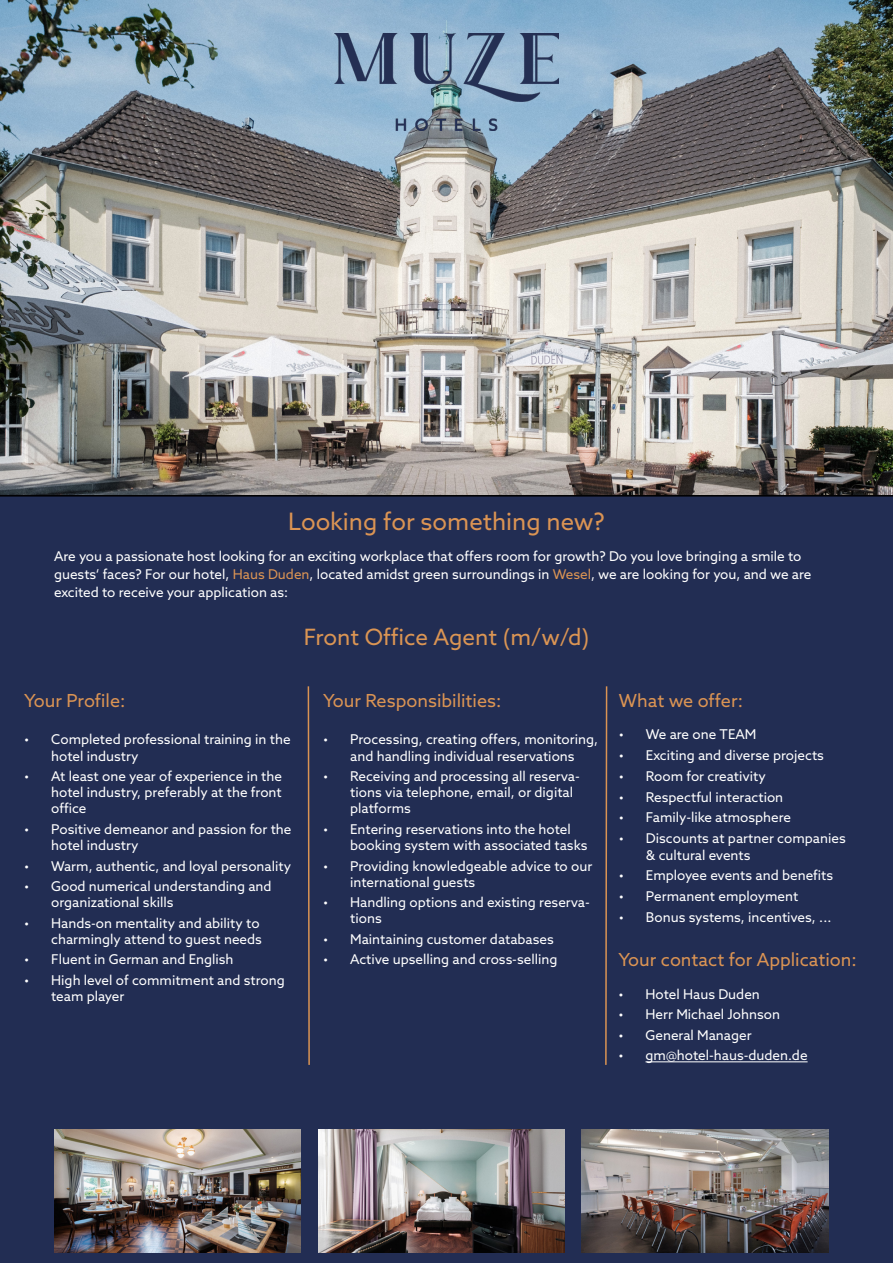
<style>
.page{position:relative;width:893px;height:1263px;background:#fff}
.page>*{position:absolute;margin:0;border:0;box-sizing:border-box;transform-origin:0 0}
.t1{font:24px "Azo Sans";color:#db9453}
.t2{font:22.5px "Azo Sans";color:#db9553}
.t3{font:18px "Azo Sans";color:#db9453}
.t4{font:13.5px/16.2px "Azo Sans";color:#fff}
.s1{color:#db9453}
</style>
<div class="page">
<img style="left:0;top:0;width:893px;height:495px">
<div style="left:0;top:495px;width:893px;height:768px;background:#222d53"></div>
<img style="left:54px;top:1129px;width:247px;height:123px">
<img style="left:318px;top:1129px;width:247px;height:123px">
<svg style="left:307px;top:685px;width:4px;height:381px;background:#665353"></svg>
<svg style="left:604px;top:685px;width:4px;height:381px;background:#665353"></svg>
<hr style="left:645px;top:1061px;width:163px;height:1px;background:#fff">
<img style="left:335px;top:34px;width:223px;height:96px">
<img style="left:582px;top:1129px;width:246px;height:123px">
<h1 class="t1" style="left:288px;top:506px;width:318px">Looking for something new?</h1>
<p class="t4" style="left:54px;top:547px;width:759px;line-height:18px">Are you a passionate host looking for an exciting workplace that offers room for growth? Do you love bringing a smile to guests‘ faces? For our hotel, <span class="s1">Haus Duden</span>, located amidst green surroundings in <span class="s1">Wesel</span>, we are looking for you, and we are excited to receive your application as:</p>
<h2 class="t2" style="left:304px;top:622px;width:287px">Front Office Agent (m/w/d)</h2>
<h3 class="t3" style="left:24px;top:688px;width:103px">Your Profile:</h3>
<p class="t4" style="left:51px;top:731px;width:241px;text-indent:-27px">• Completed professional training in the hotel industry</p>
<p class="t4" style="left:51px;top:768px;width:232px;text-align:justify;text-indent:-27px">• At least one year of experience in the hotel industry, preferably at the front office</p>
<p class="t4" style="left:51px;top:821px;width:242px;text-indent:-27px">• Positive demeanor and passion for the hotel industry</p>
<p class="t4" style="left:24px;top:857px;width:268px">• Warm, authentic, and loyal personality</p>
<p class="t4" style="left:51px;top:878px;width:222px;text-indent:-27px">• Good numerical understanding and organizational skills</p>
<p class="t4" style="left:24px;top:915px;width:239px;text-align:right">• Hands-on mentality and ability to charmingly attend to guest needs</p>
<p class="t4" style="left:24px;top:951px;width:211px">• Fluent in German and English</p>
<p class="t4" style="left:51px;top:972px;width:235px;text-indent:-27px">• High level of commitment and strong team player</p>
<h3 class="t3" style="left:323px;top:688px;width:180px">Your Responsibilities:</h3>
<p class="t4" style="left:323px;top:731px;width:276px;text-align:center">• Processing, creating offers, monitoring, and handling individual reservations</p>
<p class="t4" style="left:350px;top:768px;width:231px;text-indent:-27px">• Receiving and processing all reserva&shy;tions via telephone, email, or digital platforms</p>
<p class="t4" style="left:350px;top:821px;width:239px;text-indent:-27px">• Entering reservations into the hotel booking system with associated tasks</p>
<p class="t4" style="left:350px;top:857px;width:244px;text-indent:-27px">• Providing knowledgeable advice to our international guests</p>
<p class="t4" style="left:350px;top:894px;width:241px;text-indent:-27px">• Handling options and existing reserva&shy;tions</p>
<p class="t4" style="left:323px;top:931px;width:232px">• Maintaining customer databases</p>
<p class="t4" style="left:323px;top:951px;width:236px">• Active upselling and cross-selling</p>
<h3 class="t3" style="left:619px;top:688px;width:126px">What we offer:</h3>
<p class="t4" style="left:619px;top:726px;width:139px">• We are one TEAM</p>
<p class="t4" style="left:619px;top:747px;width:207px">• Exciting and diverse projects</p>
<p class="t4" style="left:619px;top:768px;width:149px">• Room for creativity</p>
<p class="t4" style="left:619px;top:788px;width:166px">• Respectful interaction</p>
<p class="t4" style="left:619px;top:809px;width:174px">• Family-like atmosphere</p>
<p class="t4" style="left:646px;top:830px;width:201px;text-indent:-27px">• Discounts at partner companies &amp; cultural events</p>
<p class="t4" style="left:619px;top:867px;width:216px">• Employee events and benefits</p>
<p class="t4" style="left:619px;top:888px;width:181px">• Permanent employment</p>
<p class="t4" style="left:619px;top:909px;width:214px">• Bonus systems, incentives, ...</p>
<h3 class="t3" style="left:618px;top:948px;width:240px">Your contact for Application:</h3>
<p class="t4" style="left:618px;top:986px;width:143px">• Hotel Haus Duden</p>
<p class="t4" style="left:618px;top:1006px;width:163px">• Herr Michael Johnson</p>
<p class="t4" style="left:618px;top:1027px;width:135px">• General Manager</p>
<p class="t4" style="left:618px;top:1047px;width:191px">• gm@hotel-haus-duden.de</p>
</div>
